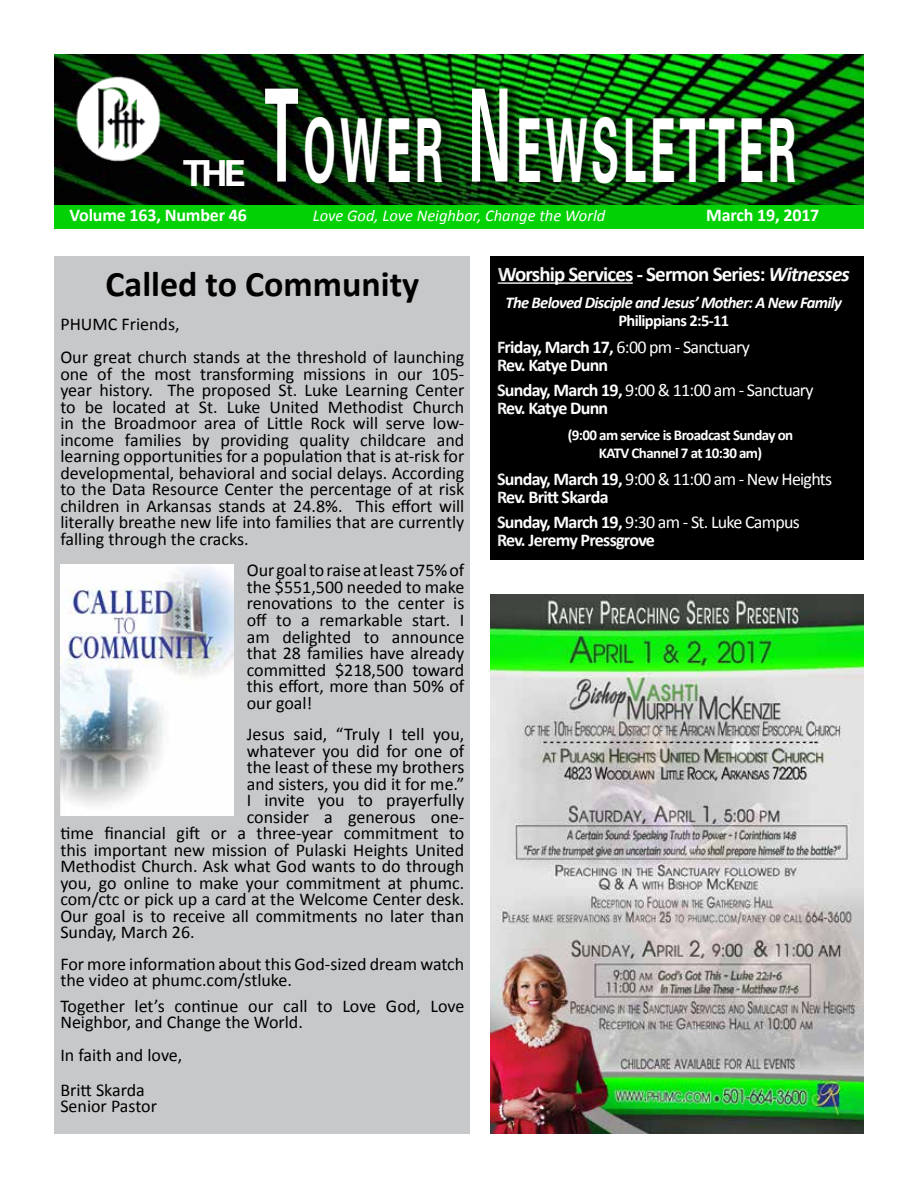
<style>
.page{position:relative;width:918px;height:1188px;background:#fff}
.page>*{position:absolute;margin:0;border:0;box-sizing:border-box;transform-origin:0 0}
.t1{font:700 88.65px "Univers";letter-spacing:.09em;color:#fff;scale:.47 1}
.t2{font:700 36px "Calibri";color:#000}
.t3{font:700 36px "Univers";color:#fff}
.t4{font:700 21px "Calibri";letter-spacing:-.04em;color:#fff}
.t5{font:18px/16.5px "Calibri";color:#000}
.t6{font:700 18px/18px "Calibri";letter-spacing:-.04em;color:#fff}
.t7{font:700 18px "Calibri";letter-spacing:-.01em;color:#fff}
.t8{font:italic 700 16.5px "Calibri";letter-spacing:-.04em;color:#fff}
.t9{font:italic 16.5px "Calibri";color:#fff}
.t10{font:700 16.5px "Calibri";letter-spacing:-.04em;color:#fff}
.t11{font:700 15px/18px "Calibri";letter-spacing:-.04em;color:#fff;text-align:center}
.s1{font-size:129.3px}
.s2{font-style:italic}
.s3{font-weight:400}
</style>
<div class="page">
<div style="left:54px;top:256px;width:416px;height:878px;background:#c7c8ca"></div>
<img style="left:54px;top:54px;width:810px;height:151px">
<div style="left:54px;top:205px;width:810px;height:24px;background:#02d105"></div>
<img style="left:72px;top:75px;width:94px;height:87px">
<div style="left:264px;top:79px;width:545px;height:110px;background:#000;opacity:.75"></div>
<img style="left:490px;top:594px;width:374px;height:540px">
<div style="left:486px;top:255px;width:393px;height:315px;background:#000"></div>
<img style="left:60px;top:565px;width:173px;height:250px">
<h2 class="t3" style="left:183px;top:152px;width:63px">THE</h2>
<h1 class="t1" style="left:265px;top:98px;width:1132px"><span class="s1">T</span>OWER <span class="s1">N</span>EWSLETTER</h1>
<p class="t7" style="left:70px;top:204px;width:179px">Volume 163, Number 46</p>
<p class="t9" style="left:313px;top:204px;width:294px">Love God, Love Neighbor, Change the World</p>
<p class="t7" style="left:706px;top:204px;width:115px">March 19, 2017</p>
<h2 class="t2" style="left:106px;top:261px;width:315px">Called to Community</h2>
<p class="t5" style="left:60px;top:308px;width:405px;line-height:33px">PHUMC Friends,<br>Our great church stands at the threshold of launching</p>
<p class="t5" style="left:60px;top:366px;width:406px;text-align:justify">one of the most transforming missions in our 105- year history. The proposed St. Luke Learning Center to be located at St. Luke United Methodist Church in the Broadmoor area of Little Rock will serve low&shy;income families by providing quality childcare and learning opportunities for a population that is at-risk for developmental, behavioral and social delays. According to the Data Resource Center the percentage of at risk children in Arkansas stands at 24.8%. This effort will literally breathe new life into families that are currently falling through the cracks.</p>
<p class="t5" style="left:247px;top:562px;width:219px;text-align:justify">Our goal to raise at least 75% of the $551,500 needed to make renovations to the center is off to a remarkable start. I am delighted to announce that 28 families have already committed $218,500 toward this effort, more than 50% of our goal!</p>
<p class="t5" style="left:247px;top:726px;width:219px">Jesus said, “Truly I tell you,</p>
<p class="t5" style="left:247px;top:742px;width:219px">whatever you did for one of</p>
<p class="t5" style="left:247px;top:759px;width:219px">the least of these my brothers</p>
<p class="t5" style="left:247px;top:775px;width:219px">and sisters, you did it for me.”</p>
<p class="t5" style="left:247px;top:792px;width:219px">I invite you to prayerfully</p>
<p class="t5" style="left:247px;top:808px;width:219px">consider a generous one-</p>
<p class="t5" style="left:60px;top:825px;width:406px">time financial gift or a three-year commitment to</p>
<p class="t5" style="left:60px;top:841px;width:406px">this important new mission of Pulaski Heights United</p>
<p class="t5" style="left:60px;top:858px;width:406px">Methodist Church. Ask what God wants to do through</p>
<p class="t5" style="left:60px;top:874px;width:405px">you, go online to make your commitment at phumc.</p>
<p class="t5" style="left:60px;top:891px;width:406px">com/ctc or pick up a card at the Welcome Center desk.</p>
<p class="t5" style="left:60px;top:907px;width:406px">Our goal is to receive all commitments no later than</p>
<p class="t5" style="left:60px;top:924px;width:136px">Sunday, March 26.</p>
<p class="t5" style="left:60px;top:955px;width:406px">For more information about this God-sized dream watch the video at phumc.com/stluke.</p>
<p class="t5" style="left:60px;top:997px;width:406px">Together let’s continue our call to Love God, Love<br>Neighbor, and Change the World.</p>
<p class="t5" style="left:60px;top:1038px;width:124px;line-height:34.5px">In faith and love,<br>Britt Skarda</p>
<p class="t5" style="left:60px;top:1098px;width:98px">Senior Pastor</p>
<p class="t4" style="left:498px;top:260px;width:354px">Worship Services - Sermon Series: <span class="s2">Witnesses</span></p>
<p class="t8" style="left:506px;top:292px;width:338px">The Beloved Disciple and Jesus’ Mother: A New Family</p>
<p class="t10" style="left:618px;top:310px;width:112px">Philippians 2:5-11</p>
<p class="t6" style="left:497px;top:338px;width:254px">Friday, March 17, <span class="s3">6:00 pm - Sanctuary<br></span>Rev. Katye Dunn</p>
<p class="t6" style="left:497px;top:381px;width:318px">Sunday, March 19, <span class="s3">9:00 &amp; 11:00 am - Sanctuary<br></span>Rev. Katye Dunn</p>
<p class="t11" style="left:568px;top:426px;width:227px">(9:00 am service is Broadcast Sunday on<br>KATV Channel 7 at 10:30 am)</p>
<p class="t6" style="left:497px;top:470px;width:337px">Sunday, March 19, <span class="s3">9:00 &amp; 11:00 am - New Heights<br></span>Rev. Britt Skarda</p>
<p class="t6" style="left:497px;top:513px;width:304px">Sunday, March 19, <span class="s3">9:30 am - St. Luke Campus<br></span>Rev. Jeremy Pressgrove</p>
</div>
